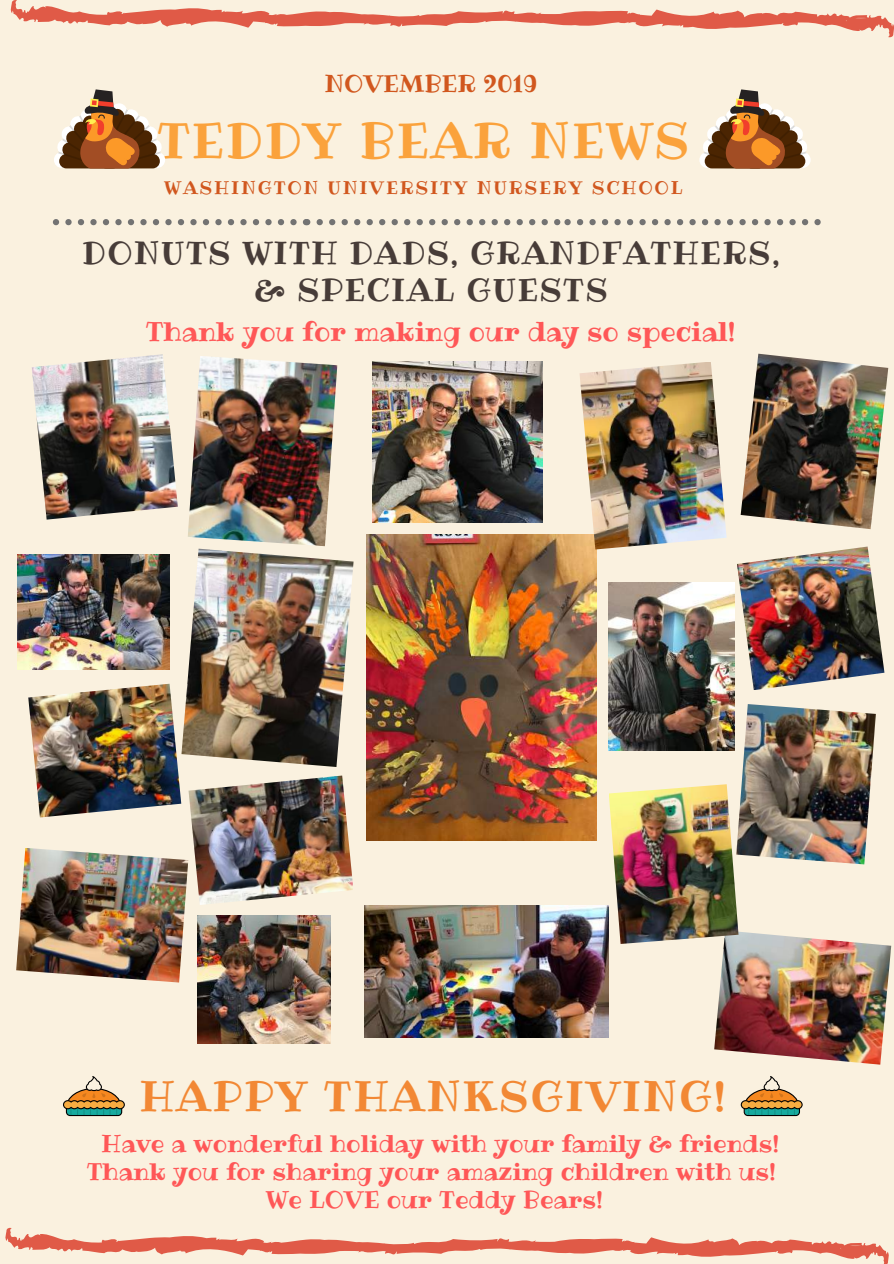
<style>
.page{position:relative;width:894px;height:1264px;background:#fff}
.page>*{position:absolute;margin:0;border:0;box-sizing:border-box;transform-origin:0 0}
.t1{font:49.5px "Ribeye";letter-spacing:.03em;color:#faa23c}
.t2{font:42px "Ribeye";letter-spacing:.04em;color:#f28834}
.t3{font:31.5px/37.2px "Ribeye";letter-spacing:.04em;color:#473c38;text-align:center}
.t4{font:27px "Ribeye";color:#ff5757}
.t5{font:24px/28.2px "Ribeye";color:#ff5757;text-align:center}
.t6{font:24px "Ribeye";color:#d1571e}
.t7{font:18px "Ribeye";letter-spacing:.1em;color:#d1571e}
</style>
<div class="page">
<div style="left:0;top:0;width:893px;height:1263px;background:#faf1df"></div>
<img style="left:32px;top:354px;width:146px;height:165px">
<svg style="left:54px;top:89px;width:111px;height:79px"></svg>
<svg style="left:699px;top:89px;width:111px;height:79px"></svg>
<svg style="left:63px;top:1076px;width:62px;height:40px"></svg>
<svg style="left:740px;top:1076px;width:62px;height:40px"></svg>
<svg style="left:577px;top:219px;width:6px;height:6px"></svg>
<svg style="left:589px;top:219px;width:6px;height:6px"></svg>
<svg style="left:602px;top:219px;width:6px;height:6px"></svg>
<svg style="left:614px;top:219px;width:6px;height:6px"></svg>
<svg style="left:627px;top:219px;width:6px;height:6px"></svg>
<svg style="left:639px;top:219px;width:6px;height:6px"></svg>
<svg style="left:652px;top:219px;width:6px;height:6px"></svg>
<svg style="left:664px;top:219px;width:6px;height:6px"></svg>
<svg style="left:677px;top:219px;width:6px;height:6px"></svg>
<svg style="left:689px;top:219px;width:6px;height:6px"></svg>
<svg style="left:702px;top:219px;width:6px;height:6px"></svg>
<svg style="left:714px;top:219px;width:6px;height:6px"></svg>
<svg style="left:727px;top:219px;width:6px;height:6px"></svg>
<svg style="left:739px;top:219px;width:6px;height:6px"></svg>
<svg style="left:752px;top:219px;width:6px;height:6px"></svg>
<svg style="left:764px;top:219px;width:6px;height:6px"></svg>
<svg style="left:777px;top:219px;width:6px;height:6px"></svg>
<svg style="left:789px;top:219px;width:6px;height:6px"></svg>
<svg style="left:802px;top:219px;width:6px;height:6px"></svg>
<svg style="left:814px;top:219px;width:6px;height:6px"></svg>
<svg style="left:53px;top:219px;width:6px;height:6px"></svg>
<svg style="left:65px;top:219px;width:7px;height:6px"></svg>
<svg style="left:78px;top:219px;width:6px;height:6px"></svg>
<svg style="left:90px;top:219px;width:7px;height:6px"></svg>
<svg style="left:103px;top:219px;width:6px;height:6px"></svg>
<svg style="left:115px;top:219px;width:7px;height:6px"></svg>
<svg style="left:128px;top:219px;width:6px;height:6px"></svg>
<svg style="left:140px;top:219px;width:7px;height:6px"></svg>
<svg style="left:153px;top:219px;width:6px;height:6px"></svg>
<svg style="left:165px;top:219px;width:6px;height:6px"></svg>
<svg style="left:178px;top:219px;width:6px;height:6px"></svg>
<svg style="left:190px;top:219px;width:6px;height:6px"></svg>
<svg style="left:203px;top:219px;width:6px;height:6px"></svg>
<svg style="left:215px;top:219px;width:6px;height:6px"></svg>
<svg style="left:228px;top:219px;width:6px;height:6px"></svg>
<svg style="left:240px;top:219px;width:6px;height:6px"></svg>
<svg style="left:253px;top:219px;width:6px;height:6px"></svg>
<svg style="left:265px;top:219px;width:6px;height:6px"></svg>
<svg style="left:278px;top:219px;width:6px;height:6px"></svg>
<svg style="left:290px;top:219px;width:6px;height:6px"></svg>
<svg style="left:303px;top:219px;width:7px;height:6px"></svg>
<svg style="left:316px;top:219px;width:7px;height:6px"></svg>
<svg style="left:329px;top:219px;width:6px;height:6px"></svg>
<svg style="left:341px;top:219px;width:7px;height:6px"></svg>
<svg style="left:354px;top:219px;width:6px;height:6px"></svg>
<svg style="left:366px;top:219px;width:7px;height:6px"></svg>
<svg style="left:379px;top:219px;width:6px;height:6px"></svg>
<svg style="left:391px;top:219px;width:7px;height:6px"></svg>
<svg style="left:404px;top:219px;width:6px;height:6px"></svg>
<svg style="left:416px;top:219px;width:7px;height:6px"></svg>
<svg style="left:429px;top:219px;width:6px;height:6px"></svg>
<svg style="left:441px;top:219px;width:6px;height:6px"></svg>
<svg style="left:454px;top:219px;width:6px;height:6px"></svg>
<svg style="left:466px;top:219px;width:6px;height:6px"></svg>
<svg style="left:479px;top:219px;width:6px;height:6px"></svg>
<svg style="left:491px;top:219px;width:6px;height:6px"></svg>
<svg style="left:504px;top:219px;width:6px;height:6px"></svg>
<svg style="left:516px;top:219px;width:6px;height:6px"></svg>
<svg style="left:529px;top:219px;width:6px;height:6px"></svg>
<svg style="left:541px;top:219px;width:6px;height:6px"></svg>
<svg style="left:554px;top:219px;width:16px;height:6px"></svg>
<img style="left:366px;top:534px;width:230px;height:306px">
<img style="left:372px;top:361px;width:170px;height:161px">
<img style="left:28px;top:683px;width:153px;height:134px">
<img style="left:188px;top:356px;width:149px;height:190px">
<img style="left:608px;top:582px;width:126px;height:168px">
<img style="left:740px;top:354px;width:148px;height:175px">
<img style="left:737px;top:546px;width:147px;height:144px">
<img style="left:181px;top:548px;width:172px;height:219px">
<img style="left:188px;top:775px;width:165px;height:130px">
<img style="left:18px;top:554px;width:152px;height:115px">
<img style="left:16px;top:848px;width:172px;height:134px">
<img style="left:714px;top:930px;width:177px;height:134px">
<img style="left:364px;top:905px;width:244px;height:132px">
<img style="left:579px;top:362px;width:147px;height:187px">
<img style="left:738px;top:704px;width:137px;height:160px">
<svg style="left:10px;top:0;width:883px;height:38px"></svg>
<svg style="left:5px;top:1227px;width:884px;height:36px"></svg>
<img style="left:608px;top:784px;width:130px;height:160px">
<img style="left:198px;top:915px;width:133px;height:128px">
<p class="t6" style="left:324px;top:67px;width:214px">NOVEMBER 2019</p>
<h1 class="t1" style="left:157px;top:106px;width:533px">TEDDY BEAR NEWS</h1>
<p class="t7" style="left:164px;top:175px;width:519px">WASHINGTON UNIVERSITY NURSERY SCHOOL</p>
<h3 class="t3" style="left:82px;top:234px;width:698px">DONUTS WITH DADS, GRANDFATHERS, &amp; SPECIAL GUESTS</h3>
<p class="t4" style="left:146px;top:313px;width:591px">Thank you for making our day so special!</p>
<h2 class="t2" style="left:139px;top:1067px;width:587px">HAPPY THANKSGIVING!</h2>
<p class="t5" style="left:87px;top:1129px;width:693px">Have a wonderful holiday with your family &amp; friends!<br>Thank you for sharing your amazing children with us!<br>We LOVE our Teddy Bears!</p>
</div>
